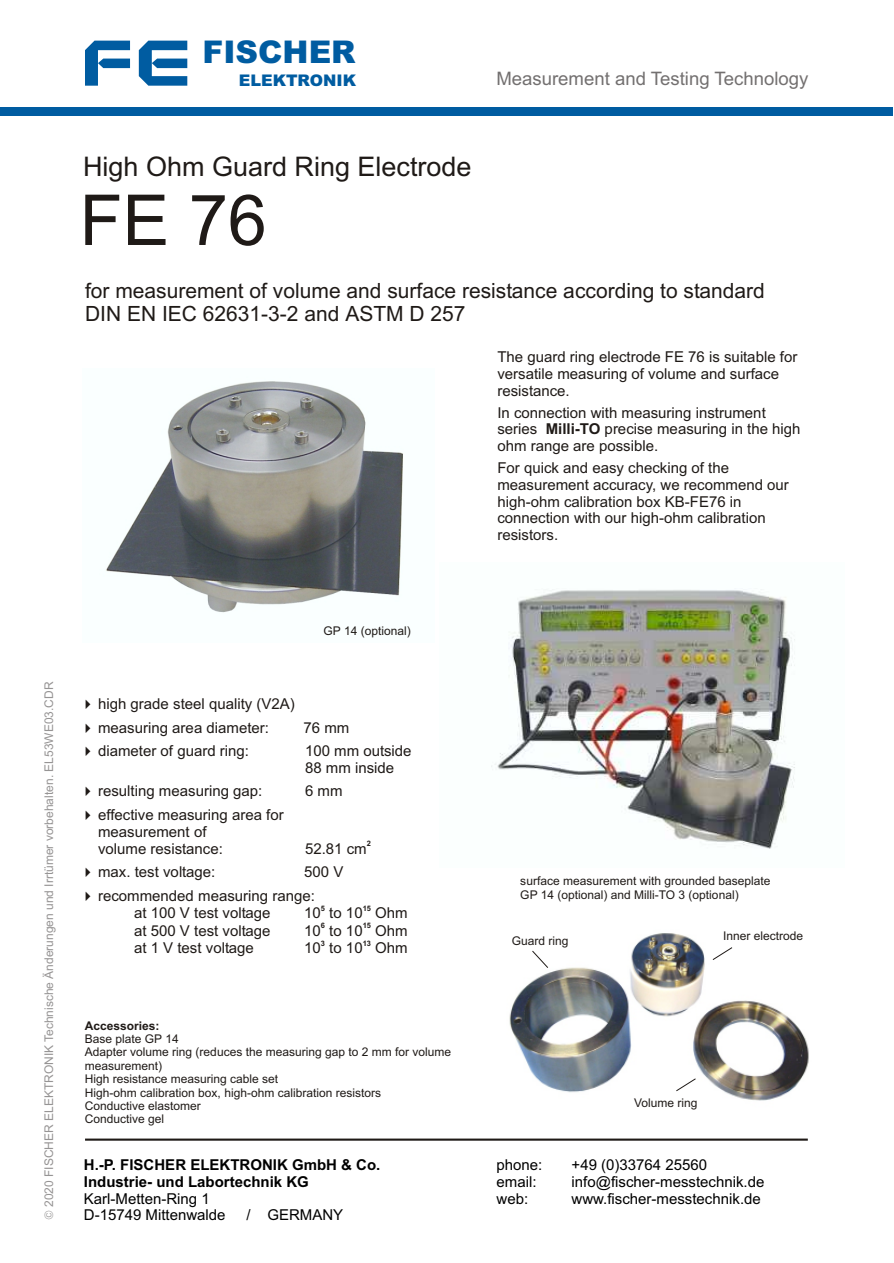
<style>
.page{position:relative;width:894px;height:1263px;background:#fff}
.page>*{position:absolute;margin:0;border:0;box-sizing:border-box;transform-origin:0 0}
.t1{font:70.2px "Arial";color:#1f1a17}
.t2{font:900 31.35px "Arial";color:#005ca1}
.t3{font:27px "Arial";color:#1f1a17}
.t4{font:21px/23.4px "Arial";color:#1f1a17}
.t5{font:18.6px "Arial";color:#737070}
.t6{font:900 16.05px "Arial";color:#005ca1}
.t7{font:15px/16.8px "Arial";color:#1f1a17}
.t8{font:15px/16.8px "Arial";color:#000}
.t9{font:700 15px/16.8px "Arial";color:#000}
.t10{font:12px/13.4px "Arial";color:#1f1a17}
.t11{font:12px "Arial";color:#969494}
.t12{font:700 12px "Arial";color:#1f1a17}
.t13{font:700 7.5px "Arial";color:#1f1a17}
.s1{font-weight:700}
.s2{font-family:"Avant Garde Bk BT"}
</style>
<div class="page">
<img style="left:509px;top:933px;width:300px;height:168px">
<svg style="left:532px;top:951px;width:16px;height:17px"></svg>
<svg style="left:676px;top:1078px;width:20px;height:13px"></svg>
<svg style="left:713px;top:947px;width:19px;height:13px"></svg>
<img style="left:106px;top:381px;width:297px;height:232px">
<svg style="left:85px;top:41px;width:45px;height:45px"></svg>
<svg style="left:139px;top:41px;width:48px;height:45px"></svg>
<div style="left:0;top:107px;width:893px;height:8px;background:#005ca1"></div>
<hr style="left:85px;top:1139px;width:723px;height:2px;background:#1f1a17">
<img style="left:491px;top:589px;width:304px;height:260px">
<h2 class="t2" style="left:203px;top:41px;width:155px">FISCHER</h2>
<p class="t6" style="left:239px;top:74px;width:119px">ELEKTRONIK</p>
<h3 class="t3" style="left:83px;top:156px;width:390px">High Ohm Guard Ring Electrode</h3>
<h1 class="t1" style="left:80px;top:194px;width:189px">FE 76</h1>
<p class="t5" style="left:496px;top:71px;width:314px">Measurement and Testing Technology</p>
<h3 class="t4" style="left:85px;top:281px;width:681px">for measurement of volume and surface resistance according to standard<br>DIN EN IEC 62631-3-2 and ASTM D 257</h3>
<p class="t7" style="left:497px;top:350px;width:301px">The guard ring electrode FE 76 is suitable for versatile measuring of volume and surface resistance.</p>
<p class="t7" style="left:497px;top:405px;width:305px">In connection with measuring instrument series <span class="s1">Milli-TO</span> precise measuring in the high ohm range are possible.</p>
<p class="t7" style="left:497px;top:461px;width:293px">For quick and easy checking of the measurement accuracy, we recommend our high-ohm calibration box KB-FE76 in connection with our high-ohm calibration resistors.</p>
<p class="t11" style="left:44px;top:1220px;width:540px;rotate:-90deg"><span class="s2">©</span> 2020 FISCHER ELEKTRONIK Technische Änderungen und Irrtümer vorbehalten. EL53WE03.CDR</p>
<p class="t10" style="left:324px;top:625px;width:89px">GP 14 (optional)</p>
<p class="t7" style="left:80px;top:697px;width:216px">✔ high grade steel quality (V2A)</p>
<p class="t7" style="left:80px;top:720px;width:190px">✔ measuring area diameter:</p>
<p class="t7" style="left:303px;top:720px;width:47px">76 mm</p>
<p class="t7" style="left:80px;top:744px;width:170px">✔ diameter of guard ring:</p>
<p class="t7" style="left:305px;top:744px;width:108px">100 mm outside<br>88 mm inside</p>
<p class="t7" style="left:80px;top:784px;width:184px">✔ resulting measuring gap:</p>
<p class="t7" style="left:305px;top:784px;width:39px">6 mm</p>
<p class="t7" style="left:98px;top:807px;width:187px;text-indent:-18px">✔ effective measuring area for measurement of</p>
<p class="t13" style="left:367px;top:841px;width:6px">2</p>
<p class="t7" style="left:98px;top:842px;width:126px">volume resistance:</p>
<p class="t7" style="left:305px;top:842px;width:63px">52.81 cm</p>
<p class="t7" style="left:80px;top:865px;width:137px">✔ max. test voltage:</p>
<p class="t7" style="left:304px;top:865px;width:41px">500 V</p>
<p class="t7" style="left:80px;top:889px;width:236px">✔ recommended measuring range:</p>
<p class="t13" style="left:321px;top:905px;width:6px">5</p>
<p class="t13" style="left:363px;top:905px;width:10px">15</p>
<p class="t7" style="left:134px;top:906px;width:138px">at 100 V test voltage</p>
<p class="t7" style="left:304px;top:906px;width:105px">10 to 10 Ohm</p>
<p class="t13" style="left:321px;top:923px;width:6px">6</p>
<p class="t13" style="left:363px;top:923px;width:10px">15</p>
<p class="t7" style="left:134px;top:924px;width:138px">at 500 V test voltage</p>
<p class="t7" style="left:304px;top:924px;width:105px">10 to 10 Ohm</p>
<p class="t13" style="left:321px;top:940px;width:6px">3</p>
<p class="t13" style="left:363px;top:940px;width:10px">13</p>
<p class="t7" style="left:134px;top:941px;width:121px">at 1 V test voltage</p>
<p class="t7" style="left:304px;top:941px;width:105px">10 to 10 Ohm</p>
<p class="t12" style="left:85px;top:1021px;width:76px">Accessories:</p>
<p class="t10" style="left:85px;top:1033px;width:368px">Base plate GP 14<br>Adapter volume ring (reduces the measuring gap to 2 mm for volume measurement)<br>High resistance measuring cable set<br>High-ohm calibration box, high-ohm calibration resistors<br>Conductive elastomer<br>Conductive gel</p>
<p class="t9" style="left:84px;top:1158px;width:298px">H.-P. FISCHER ELEKTRONIK GmbH &amp; Co.<br>Industrie- und Labortechnik KG</p>
<p class="t8" style="left:84px;top:1191px;width:143px">Karl-Metten-Ring 1<br>D-15749 Mittenwalde</p>
<p class="t8" style="left:247px;top:1208px;width:98px">/ GERMANY</p>
<p class="t10" style="left:520px;top:875px;width:252px">surface measurement with grounded baseplate<br>GP 14 (optional) and Milli-TO 3 (optional)</p>
<p class="t10" style="left:512px;top:936px;width:58px">Guard ring</p>
<p class="t10" style="left:723px;top:930px;width:82px">Inner electrode</p>
<p class="t10" style="left:634px;top:1097px;width:65px">Volume ring</p>
<p class="t8" style="left:497px;top:1158px;width:47px">phone:</p>
<p class="t8" style="left:572px;top:1158px;width:137px">+49 (0)33764 25560</p>
<p class="t8" style="left:497px;top:1175px;width:42px">email:</p>
<p class="t8" style="left:572px;top:1175px;width:194px">info@fischer-messtechnik.de</p>
<p class="t8" style="left:497px;top:1191px;width:33px">web:</p>
<p class="t8" style="left:572px;top:1191px;width:191px">www.fischer-messtechnik.de</p>
</div>
